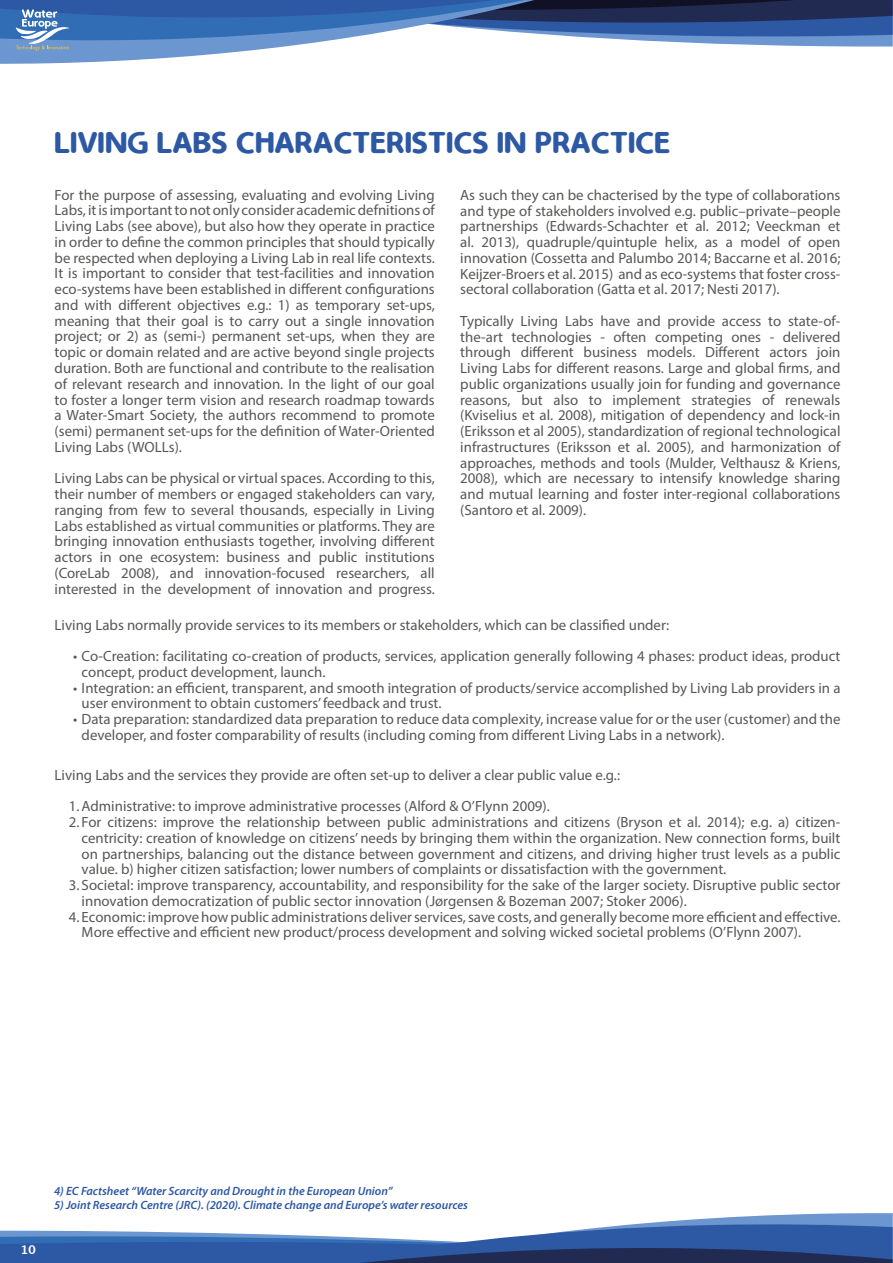
<style>
.page{position:relative;width:893px;height:1263px;background:#fff}
.page>*{position:absolute;margin:0;border:0;box-sizing:border-box;transform-origin:0 0}
.t1{font:31.8px "Simply Rounded";color:#2d58a4}
.t2{font:14.85px/15.8px "Myriad Pro";color:#575756}
.t3{font:italic 600 12px "Myriad Pro";color:#2d58a4}
.t4{font:700 12px "Lucida Grande";color:#fff}
</style>
<div class="page">
<svg style="left:0;top:1213px;width:893px;height:50px"></svg>
<svg style="left:0;top:51px;width:244px;height:13px;fill:#6b96cf"></svg>
<svg style="left:0;top:0;width:893px;height:51px"></svg>
<h1 class="t1" style="left:55px;top:125px;width:617px">LIVING LABS CHARACTERISTICS IN PRACTICE</h1>
<p class="t2" style="left:55px;top:187px;width:382px;text-align:justify">For the purpose of assessing, evaluating and evolving Living Labs, it is important to not only consider academic defnitions of Living Labs (see above), but also how they operate in practice in order to define the common principles that should typically be respected when deploying a Living Lab in real life contexts.<br>It is important to consider that test-facilities and innovation eco-systems have been established in different configurations and with different objectives e.g.: 1) as temporary set-ups, meaning that their goal is to carry out a single innovation project; or 2) as (semi-) permanent set-ups, when they are topic or domain related and are active beyond single projects duration. Both are functional and contribute to the realisation of relevant research and innovation. In the light of our goal to foster a longer term vision and research roadmap towards a Water-Smart Society, the authors recommend to promote (semi) permanent set-ups for the definition of Water-Oriented Living Labs (WOLLs).</p>
<p class="t2" style="left:55px;top:470px;width:382px;text-align:justify">Living Labs can be physical or virtual spaces. According to this, their number of members or engaged stakeholders can vary, ranging from few to several thousands, especially in Living Labs established as virtual communities or platforms. They are bringing innovation enthusiasts together, involving different actors in one ecosystem: business and public institutions (CoreLab 2008), and innovation-focused researchers, all interested in the development of innovation and progress.</p>
<p class="t2" style="left:460px;top:187px;width:382px;text-align:justify">As such they can be chacterised by the type of collaborations and type of stakeholders involved e.g. public–private–people partnerships (Edwards-Schachter et al. 2012; Veeckman et al. 2013), quadruple/quintuple helix, as a model of open innovation (Cossetta and Palumbo 2014; Baccarne et al. 2016; Keijzer-Broers et al. 2015) and as eco-systems that foster cross&shy;sectoral collaboration (Gatta et al. 2017; Nesti 2017).</p>
<p class="t2" style="left:460px;top:313px;width:382px;text-align:justify">Typically Living Labs have and provide access to state-of&shy;the-art technologies - often competing ones - delivered through different business models. Different actors join Living Labs for different reasons. Large and global firms, and public organizations usually join for funding and governance reasons, but also to implement strategies of renewals (Kviselius et al. 2008), mitigation of dependency and lock-in (Eriksson et al 2005), standardization of regional technological infrastructures (Eriksson et al. 2005), and harmonization of approaches, methods and tools (Mulder, Velthausz &amp; Kriens, 2008), which are necessary to intensify knowledge sharing and mutual learning and foster inter-regional collaborations (Santoro et al. 2009).</p>
<p class="t2" style="left:55px;top:616px;width:616px">Living Labs normally provide services to its members or stakeholders, which can be classified under:</p>
<p class="t2" style="left:82px;top:648px;width:760px;text-indent:-9px">• Co-Creation: facilitating co-creation of products, services, application generally following 4 phases: product ideas, product concept, product development, launch.</p>
<p class="t2" style="left:82px;top:679px;width:760px;text-indent:-9px">• Integration: an efficient, transparent, and smooth integration of products/service accomplished by Living Lab providers in a user environment to obtain customers’ feedback and trust.</p>
<p class="t2" style="left:82px;top:711px;width:760px;text-indent:-9px">• Data preparation: standardized data preparation to reduce data complexity, increase value for or the user (customer) and the developer, and foster comparability of results (including coming from different Living Labs in a network).</p>
<p class="t2" style="left:69px;top:759px;width:553px;line-height:31.5px;text-indent:-14px">Living Labs and the services they provide are often set-up to deliver a clear public value e.g.:<br>1.Administrative: to improve administrative processes (Alford &amp; O’Flynn 2009).</p>
<p class="t2" style="left:82px;top:814px;width:760px;text-align:justify;text-indent:-13px">2. For citizens: improve the relationship between public administrations and citizens (Bryson et al. 2014); e.g. a) citizen&shy;centricity: creation of knowledge on citizens’ needs by bringing them within the organization. New connection forms, built on partnerships, balancing out the distance between government and citizens, and driving higher trust levels as a public value. b) higher citizen satisfaction; lower numbers of complaints or dissatisfaction with the government.</p>
<p class="t2" style="left:82px;top:877px;width:760px;text-indent:-13px">3. Societal: improve transparency, accountability, and responsibility for the sake of the larger society. Disruptive public sector innovation democratization of public sector innovation (Jørgensen &amp; Bozeman 2007; Stoker 2006).</p>
<p class="t2" style="left:82px;top:908px;width:760px;text-indent:-13px">4. Economic: improve how public administrations deliver services, save costs, and generally become more efficient and effective.<br>More effective and efficient new product/process development and solving wicked societal problems (O’Flynn 2007).</p>
<p class="t4" style="left:20px;top:1240px;width:17px">10</p>
<p class="t3" style="left:54px;top:1184px;width:340px">4) EC Factsheet “Water Scarcity and Drought in the European Union”</p>
<p class="t3" style="left:54px;top:1197px;width:415px">5) Joint Research Centre (JRC). (2020). Climate change and Europe’s water resources</p>
</div>
